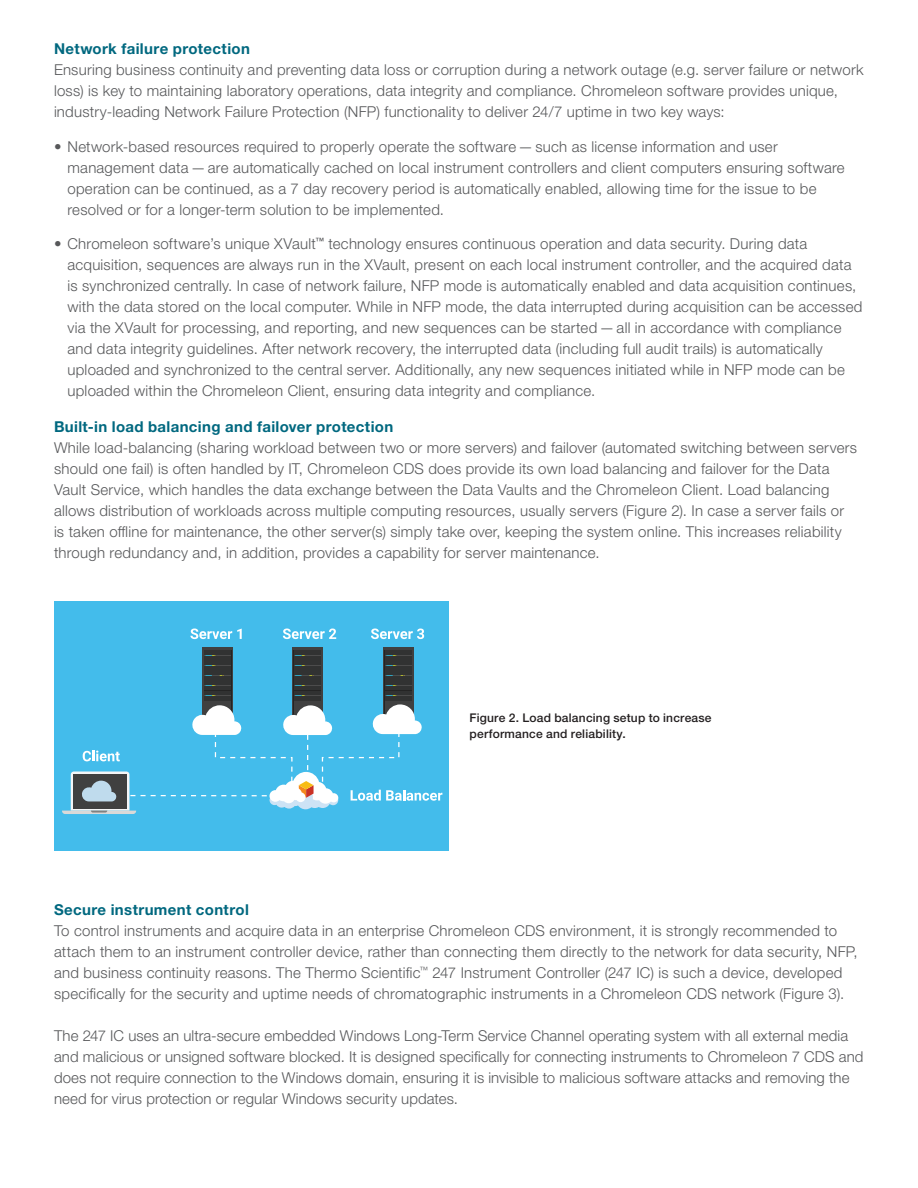
<style>
.page{position:relative;width:918px;height:1188px;background:#fff}
.page>*{position:absolute;margin:0;border:0;box-sizing:border-box;transform-origin:0 0}
.t1{font:300 15px/21px "Helvetica Neue LTW1 G";letter-spacing:.015em;color:#57585a}
.t2{font:700 15px "Helvetica Neue LTW1 G";letter-spacing:.025em;color:#00687f}
.t3{font:500 12px/15.8px "Helvetica Neue LTW1 G";letter-spacing:.02em;color:#231f20}
</style>
<div class="page">
<div style="left:54px;top:602px;width:394px;height:249px;background:#43bceb"></div>
<div style="left:202px;top:647px;width:31px;height:72px;background:#404040"></div>
<div style="left:204px;top:650px;width:28px;height:67px;background:linear-gradient(to right,#2e2f2f,#2e2f2f)"></div>
<div style="left:204px;top:651px;width:27px;height:9px;background:#313232"></div>
<svg style="left:204px;top:655px;width:27px;height:1px"></svg>
<div style="left:204px;top:661px;width:27px;height:9px;background:#313232"></div>
<svg style="left:204px;top:665px;width:27px;height:1px"></svg>
<div style="left:204px;top:671px;width:27px;height:9px;background:#313232"></div>
<svg style="left:204px;top:675px;width:27px;height:1px"></svg>
<div style="left:204px;top:681px;width:27px;height:9px;background:#313232"></div>
<svg style="left:204px;top:685px;width:27px;height:1px"></svg>
<div style="left:204px;top:691px;width:27px;height:9px;background:#313232"></div>
<svg style="left:204px;top:695px;width:27px;height:1px"></svg>
<div style="left:204px;top:701px;width:27px;height:15px;background:#404040"></div>
<div style="left:292px;top:647px;width:31px;height:72px;background:#404040"></div>
<div style="left:293px;top:650px;width:28px;height:67px;background:linear-gradient(to right,#2e2f2f,#2e2f2f)"></div>
<div style="left:294px;top:651px;width:26px;height:9px;background:#313232"></div>
<svg style="left:294px;top:655px;width:26px;height:1px"></svg>
<div style="left:294px;top:661px;width:26px;height:9px;background:#313232"></div>
<svg style="left:294px;top:665px;width:26px;height:1px"></svg>
<div style="left:294px;top:671px;width:26px;height:9px;background:#313232"></div>
<svg style="left:294px;top:675px;width:26px;height:1px"></svg>
<div style="left:294px;top:681px;width:26px;height:9px;background:#313232"></div>
<svg style="left:294px;top:685px;width:26px;height:1px"></svg>
<div style="left:294px;top:691px;width:26px;height:9px;background:#313232"></div>
<svg style="left:294px;top:695px;width:26px;height:1px"></svg>
<div style="left:294px;top:701px;width:26px;height:15px;background:#404040"></div>
<svg style="left:383px;top:647px;width:31px;height:57px"></svg>
<svg style="left:385px;top:650px;width:27px;height:51px"></svg>
<div style="left:385px;top:651px;width:27px;height:9px;background:#313232"></div>
<svg style="left:385px;top:655px;width:27px;height:1px"></svg>
<div style="left:385px;top:661px;width:27px;height:9px;background:#313232"></div>
<svg style="left:385px;top:665px;width:27px;height:1px"></svg>
<div style="left:385px;top:671px;width:27px;height:9px;background:#313232"></div>
<svg style="left:385px;top:675px;width:27px;height:1px"></svg>
<div style="left:385px;top:681px;width:27px;height:9px;background:#313232"></div>
<svg style="left:385px;top:685px;width:27px;height:1px"></svg>
<div style="left:385px;top:691px;width:27px;height:9px;background:#313232"></div>
<svg style="left:385px;top:695px;width:27px;height:1px"></svg>
<div style="left:385px;top:701px;width:27px;height:15px;background:#404040"></div>
<svg style="left:190px;top:629px;width:52px;height:10px"></svg>
<svg style="left:283px;top:629px;width:53px;height:10px"></svg>
<svg style="left:371px;top:629px;width:53px;height:10px"></svg>
<svg style="left:62px;top:704px;width:380px;height:110px"></svg>
<p class="t2" style="left:54px;top:39px;width:197px">Network failure protection</p>
<p class="t1" style="left:54px;top:59px;width:811px">Ensuring business continuity and preventing data loss or corruption during a network outage (e.g. server failure or network loss) is key to maintaining laboratory operations, data integrity and compliance. Chromeleon software provides unique, industry-leading Network Failure Protection (NFP) functionality to deliver 24/7 uptime in two key ways:</p>
<p class="t1" style="left:68px;top:136px;width:779px;text-indent:-14px">• Network-based resources required to properly operate the software—such as license information and user management data—are automatically cached on local instrument controllers and client computers ensuring software operation can be continued, as a 7 day recovery period is automatically enabled, allowing time for the issue to be resolved or for a longer-term solution to be implemented.</p>
<p class="t1" style="left:68px;top:233px;width:796px;text-indent:-14px">• Chromeleon software’s unique XVault<sup>™</sup> technology ensures continuous operation and data security. During data acquisition, sequences are always run in the XVault, present on each local instrument controller, and the acquired data is synchronized centrally. In case of network failure, NFP mode is automatically enabled and data acquisition continues, with the data stored on the local computer. While in NFP mode, the data interrupted during acquisition can be accessed via the XVault for processing, and reporting, and new sequences can be started—all in accordance with compliance and data integrity guidelines. After network recovery, the interrupted data (including full audit trails) is automatically uploaded and synchronized to the central server. Additionally, any new sequences initiated while in NFP mode can be uploaded within the Chromeleon Client, ensuring data integrity and compliance.</p>
<p class="t2" style="left:54px;top:417px;width:341px">Built-in load balancing and failover protection</p>
<p class="t1" style="left:54px;top:437px;width:805px">While load-balancing (sharing workload between two or more servers) and failover (automated switching between servers should one fail) is often handled by IT, Chromeleon CDS does provide its own load balancing and failover for the Data Vault Service, which handles the data exchange between the Data Vaults and the Chromeleon Client. Load balancing allows distribution of workloads across multiple computing resources, usually servers (Figure 2). In case a server fails or is taken offline for maintenance, the other server(s) simply take over, keeping the system online. This increases reliability through redundancy and, in addition, provides a capability for server maintenance.</p>
<p class="t3" style="left:470px;top:710px;width:244px">Figure 2. Load balancing setup to increase performance and reliability.</p>
<p class="t2" style="left:54px;top:900px;width:196px">Secure instrument control</p>
<p class="t1" style="left:54px;top:920px;width:805px">To control instruments and acquire data in an enterprise Chromeleon CDS environment, it is strongly recommended to attach them to an instrument controller device, rather than connecting them directly to the network for data security, NFP, and business continuity reasons. The Thermo Scientific<sup>™</sup> 247 Instrument Controller (247 IC) is such a device, developed specifically for the security and uptime needs of chromatographic instruments in a Chromeleon CDS network (Figure 3).</p>
<p class="t1" style="left:54px;top:1025px;width:811px">The 247 IC uses an ultra-secure embedded Windows Long-Term Service Channel operating system with all external media and malicious or unsigned software blocked. It is designed specifically for connecting instruments to Chromeleon 7 CDS and does not require connection to the Windows domain, ensuring it is invisible to malicious software attacks and removing the need for virus protection or regular Windows security updates.</p>
</div>
